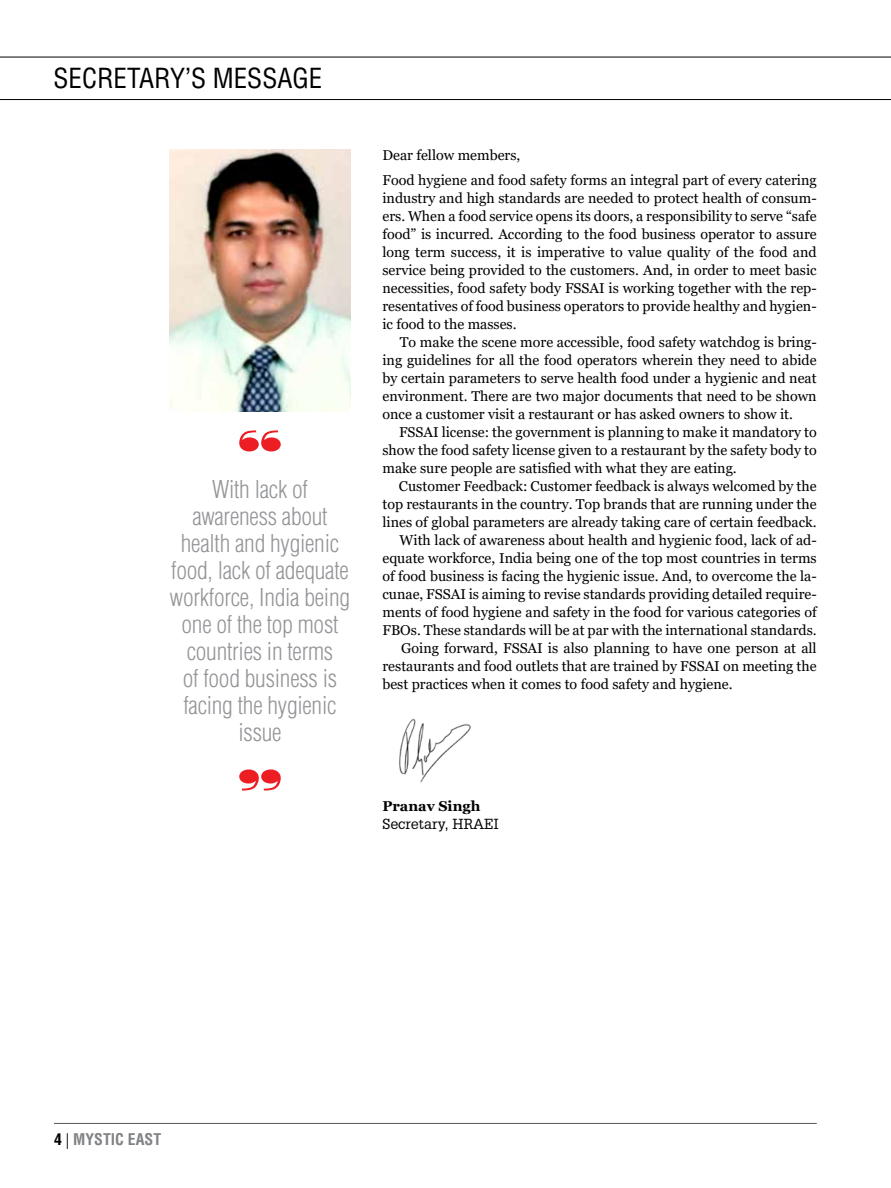
<style>
.page{position:relative;width:891px;height:1188px;background:#fff}
.page>*{position:absolute;margin:0;border:0;box-sizing:border-box;transform-origin:0 0}
.t1{font:condensed 27px "Helvetica LT Std";color:#000}
.t2{font:300 condensed 24px/27px "Helvetica LT Std";letter-spacing:-.01em;color:#939598;text-align:center}
.t3{font:700 condensed 15.75px "Helvetica LT Std";color:#808285}
.t4{font:14.25px/18px "Georgia";color:#000;text-align:justify}
.t5{font:14.25px "Glypha LT Std";color:#000}
.t6{font:700 14.25px "Georgia";color:#000}
.s1{color:#000}
.s2{font-weight:300;font-stretch:normal;color:#000}
</style>
<div class="page">
<hr style="left:54px;top:1123px;width:763px;height:1px;background:#58595b">
<hr style="left:0;top:57px;width:891px;height:1px;background:#000">
<hr style="left:0;top:99px;width:891px;height:1px;background:#000">
<svg style="left:239px;top:430px;width:42px;height:21px"></svg>
<svg style="left:239px;top:769px;width:42px;height:22px"></svg>
<img style="left:170px;top:149px;width:180px;height:262px">
<img style="left:399px;top:718px;width:72px;height:65px">
<h1 class="t1" style="left:53px;top:61px;width:270px">SECRETARY’S MESSAGE</h1>
<h2 class="t2" style="left:170px;top:475px;width:182px">With lack of awareness about health and hygienic food, lack of adequate workforce, India being one of the top most countries in terms<br>of food business is facing the hygienic issue</h2>
<p class="t4" style="left:382px;top:143px;width:436px;line-height:24.8px">Dear fellow members,<br>Food hygiene and food safety forms an integral part of every catering</p>
<p class="t4" style="left:382px;top:189px;width:436px">industry and high standards are needed to protect health of consum&shy;ers. When a food service opens its doors, a responsibility to serve “safe food” is incurred. According to the food business operator to assure long term success, it is imperative to value quality of the food and service being provided to the customers. And, in order to meet basic necessities, food safety body FSSAI is working together with the rep&shy;resentatives of food business operators to provide healthy and hygien&shy;ic food to the masses.</p>
<p class="t4" style="left:382px;top:333px;width:436px;text-indent:17px">To make the scene more accessible, food safety watchdog is bring&shy;ing guidelines for all the food operators wherein they need to abide by certain parameters to serve health food under a hygienic and neat environment. There are two major documents that need to be shown once a customer visit a restaurant or has asked owners to show it.</p>
<p class="t4" style="left:382px;top:423px;width:436px;text-indent:17px">FSSAI license: the government is planning to make it mandatory to show the food safety license given to a restaurant by the safety body to make sure people are satisfied with what they are eating.</p>
<p class="t4" style="left:399px;top:477px;width:419px">Customer Feedback: Customer feedback is always welcomed by the</p>
<p class="t4" style="left:382px;top:495px;width:436px">top restaurants in the country. Top brands that are running under the</p>
<p class="t4" style="left:382px;top:513px;width:436px">lines of global parameters are already taking care of certain feedback.</p>
<p class="t4" style="left:400px;top:531px;width:419px">With lack of awareness about health and hygienic food, lack of ad-</p>
<p class="t4" style="left:382px;top:549px;width:436px">equate workforce, India being one of the top most countries in terms</p>
<p class="t4" style="left:382px;top:567px;width:436px">of food business is facing the hygienic issue. And, to overcome the la-</p>
<p class="t4" style="left:382px;top:585px;width:436px">cunae, FSSAI is aiming to revise standards providing detailed require-</p>
<p class="t4" style="left:382px;top:603px;width:436px">ments of food hygiene and safety in the food for various categories of</p>
<p class="t4" style="left:382px;top:621px;width:436px">FBOs. These standards will be at par with the international standards.</p>
<p class="t4" style="left:401px;top:639px;width:417px">Going forward, FSSAI is also planning to have one person at all</p>
<p class="t4" style="left:382px;top:657px;width:436px">restaurants and food outlets that are trained by FSSAI on meeting the</p>
<p class="t4" style="left:382px;top:675px;width:352px">best practices when it comes to food safety and hygiene.</p>
<p class="t6" style="left:382px;top:797px;width:99px">Pranav Singh</p>
<p class="t5" style="left:382px;top:816px;width:118px">Secretary, HRAEI</p>
<p class="t3" style="left:54px;top:1130px;width:109px"><span class="s1">4</span> <span class="s2">|</span> MYSTIC EAST</p>
</div>
